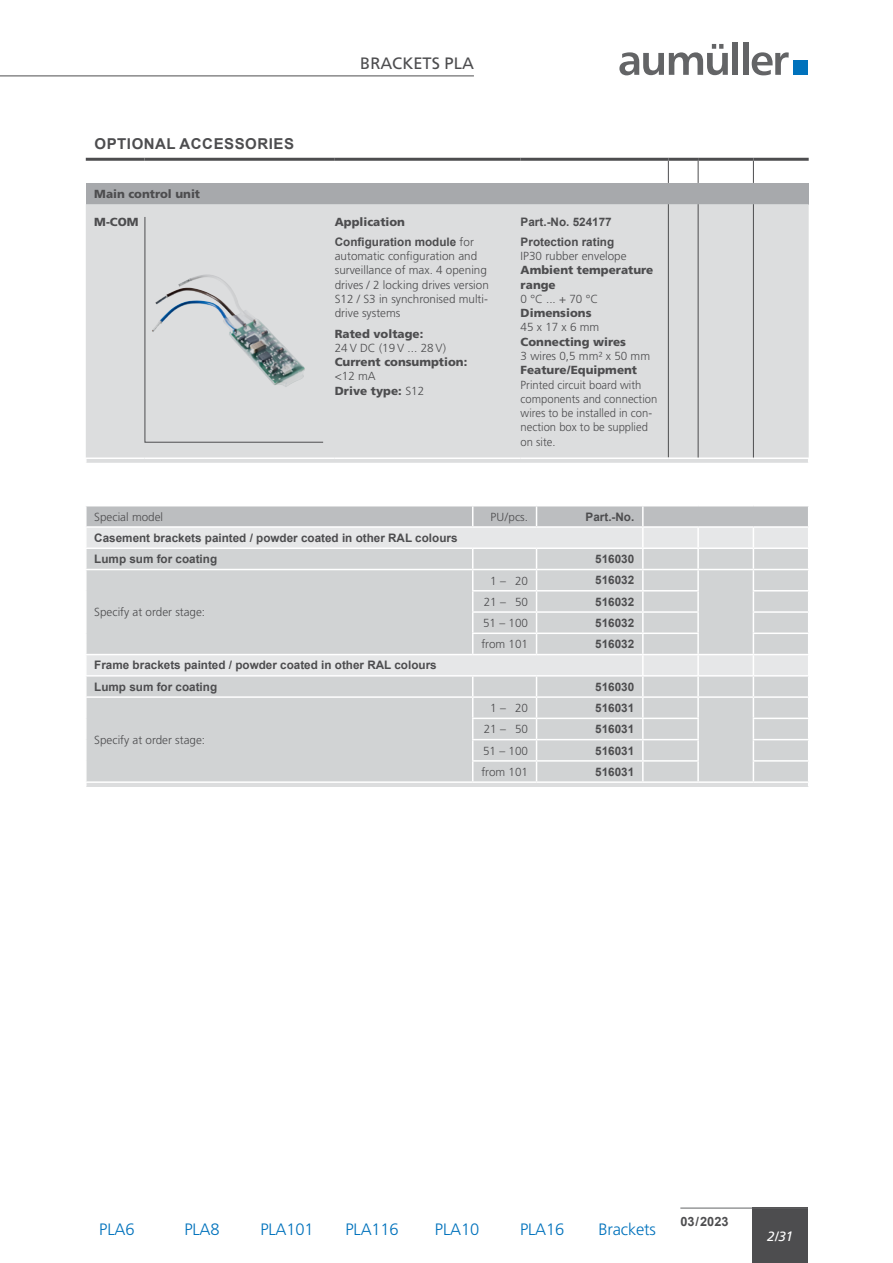
<style>
.page{position:relative;width:893px;height:1263px;background:#fff}
.page>*{position:absolute;margin:0;border:0;box-sizing:border-box;transform-origin:0 0}
.t1{font:300 16.5px "Frutiger LT Std";letter-spacing:-.01em;color:#0072bc}
.t2{font:16.5px "Frutiger LT Std";color:#4d4d4f}
.t3{font:700 15px "Arial";letter-spacing:.035em;color:#4d4d4f}
.t4{font:italic 13.5px "Frutiger LT";color:#fff}
.t5{font:700 12.75px "Arial";color:#4d4d4f}
.t6{font:300 11.7px/14.2px "Frutiger LT Std";color:#4d4d4f}
.t7{font:700 11.7px/21.3px "Arial";color:#4d4d4f}
.t8{font:900 11.7px/14.2px "Frutiger LT Std";color:#4d4d4f}
.t9{font:300 11.7px/14.2px "Frutiger LT Std";color:#4d4d4f;scale:.96 1}
.s1{font-family:"Frutiger LT Std";font-weight:300}
.s2{font-weight:300}
</style>
<div class="page">
<hr style="left:0;top:76px;width:474px;height:1px;background:#4d4d4f">
<div style="left:753px;top:1208px;width:55px;height:55px;background:#4d4d4f"></div>
<hr style="left:680px;top:1208px;width:128px;height:1px;background:#636466">
<svg style="left:619px;top:44px;width:109px;height:31px"></svg>
<div style="left:733px;top:43px;width:5px;height:32px;background:#636466"></div>
<div style="left:743px;top:43px;width:5px;height:32px;background:#636466"></div>
<svg style="left:752px;top:52px;width:37px;height:23px"></svg>
<div style="left:793px;top:60px;width:15px;height:15px;background:#0072bc"></div>
<div style="left:86px;top:183px;width:723px;height:21px;background:#a7a9ac"></div>
<div style="left:86px;top:204px;width:723px;height:259px;background:#dcddde"></div>
<svg style="left:667px;top:161px;width:87px;height:22px"></svg>
<hr style="left:86px;top:158px;width:59px;height:3px;background:#4d4d4f">
<hr style="left:145px;top:158px;width:190px;height:3px;background:#4d4d4f">
<hr style="left:335px;top:158px;width:186px;height:3px;background:#4d4d4f">
<hr style="left:521px;top:158px;width:147px;height:3px;background:#4d4d4f">
<hr style="left:668px;top:158px;width:30px;height:3px;background:#4d4d4f">
<hr style="left:698px;top:158px;width:55px;height:3px;background:#4d4d4f">
<hr style="left:753px;top:158px;width:56px;height:3px;background:#4d4d4f">
<hr style="left:668px;top:204px;width:1px;height:253px;background:#4d4d4f">
<hr style="left:85px;top:457px;width:60px;height:2px;background:#fff">
<hr style="left:145px;top:457px;width:190px;height:2px;background:#fff">
<hr style="left:335px;top:457px;width:186px;height:2px;background:#fff">
<hr style="left:521px;top:457px;width:147px;height:2px;background:#fff">
<hr style="left:668px;top:457px;width:30px;height:2px;background:#fff">
<hr style="left:698px;top:457px;width:55px;height:2px;background:#fff">
<hr style="left:753px;top:457px;width:56px;height:2px;background:#fff">
<hr style="left:698px;top:204px;width:1px;height:253px;background:#4d4d4f">
<hr style="left:753px;top:204px;width:1px;height:253px;background:#4d4d4f">
<svg style="left:144px;top:216px;width:180px;height:227px"></svg>
<svg style="left:86px;top:506px;width:723px;height:281px"></svg>
<hr style="left:473px;top:781px;width:63px;height:2px;background:#fff">
<hr style="left:536px;top:781px;width:107px;height:2px;background:#fff">
<hr style="left:643px;top:781px;width:55px;height:2px;background:#fff">
<hr style="left:698px;top:781px;width:55px;height:2px;background:#fff">
<hr style="left:753px;top:781px;width:56px;height:2px;background:#fff">
<p class="t3" style="left:95px;top:133px;width:201px">OPTIONAL ACCESSORIES</p>
<h1 class="t2" style="left:360px;top:53px;width:115px">BRACKETS PLA</h1>
<p class="t8" style="left:94px;top:187px;width:107px">Main control unit</p>
<p class="t8" style="left:94px;top:214px;width:46px">M-COM</p>
<p class="t8" style="left:335px;top:214px;width:72px">Application</p>
<p class="t7" style="left:335px;top:231px;width:141px">Configuration module <span class="s1">for</span></p>
<p class="t6" style="left:335px;top:249px;width:156px">automatic configuration and surveillance of max. 4 opening drives / 2 locking drives version<br>S12 / S3 in synchronised multi&shy;drive systems</p>
<p class="t8" style="left:335px;top:326px;width:90px">Rated voltage:</p>
<p class="t6" style="left:335px;top:341px;width:113px">24 V DC (19 V ... 28 V)</p>
<p class="t8" style="left:335px;top:355px;width:134px">Current consumption:</p>
<p class="t8" style="left:335px;top:369px;width:91px"><span class="s2">&lt;12 mA<br></span>Drive type: <span class="s2">S12</span></p>
<p class="t7" style="left:521px;top:212px;width:95px;line-height:20.2px">Part.-No. 524177<br>Protection rating</p>
<p class="t6" style="left:521px;top:249px;width:107px">IP30 rubber envelope</p>
<p class="t8" style="left:521px;top:263px;width:134px">Ambient temperature range</p>
<p class="t6" style="left:521px;top:292px;width:79px">0 °C ... + 70 °C</p>
<p class="t8" style="left:521px;top:306px;width:72px">Dimensions</p>
<p class="t6" style="left:521px;top:320px;width:80px">45 x 17 x 6 mm</p>
<p class="t8" style="left:521px;top:334px;width:107px">Connecting wires</p>
<p class="t6" style="left:521px;top:349px;width:131px">3 wires 0,5 mm² x 50 mm</p>
<p class="t8" style="left:521px;top:363px;width:118px">Feature/Equipment</p>
<p class="t9" style="left:521px;top:377px;width:144px">Printed circuit board with components and connection wires to be installed in con&shy;nection box to be supplied on site.</p>
<p class="t6" style="left:94px;top:510px;width:70px">Special model</p>
<p class="t6" style="left:491px;top:510px;width:39px">PU/pcs.</p>
<p class="t7" style="left:586px;top:506px;width:50px">Part.-No.</p>
<p class="t7" style="left:94px;top:527px;width:365px">Casement brackets painted / powder coated in other RAL colours<br>Lump sum for coating</p>
<p class="t7" style="left:595px;top:548px;width:41px">516030</p>
<p class="t6" style="left:94px;top:605px;width:112px">Specify at order stage:</p>
<p class="t7" style="left:94px;top:655px;width:344px">Frame brackets painted / powder coated in other RAL colours<br>Lump sum for coating</p>
<p class="t6" style="left:94px;top:733px;width:112px">Specify at order stage:</p>
<p class="t6" style="left:490px;top:573px;width:39px">1 – 20</p>
<p class="t7" style="left:595px;top:570px;width:41px">516032</p>
<p class="t6" style="left:484px;top:595px;width:46px">21 – 50</p>
<p class="t7" style="left:595px;top:591px;width:41px">516032</p>
<p class="t6" style="left:483px;top:616px;width:46px">51 – 100</p>
<p class="t7" style="left:595px;top:612px;width:41px">516032</p>
<p class="t6" style="left:481px;top:637px;width:48px">from 101</p>
<p class="t7" style="left:595px;top:633px;width:41px">516032</p>
<p class="t7" style="left:595px;top:676px;width:41px">516030</p>
<p class="t6" style="left:490px;top:701px;width:39px">1 – 20</p>
<p class="t7" style="left:595px;top:697px;width:41px">516031</p>
<p class="t6" style="left:484px;top:722px;width:46px">21 – 50</p>
<p class="t7" style="left:595px;top:719px;width:41px">516031</p>
<p class="t6" style="left:483px;top:744px;width:46px">51 – 100</p>
<p class="t7" style="left:595px;top:740px;width:41px">516031</p>
<p class="t6" style="left:481px;top:765px;width:48px">from 101</p>
<p class="t7" style="left:595px;top:761px;width:41px">516031</p>
<h1 class="t1" style="left:99px;top:1220px;width:37px">PLA6</h1>
<h1 class="t1" style="left:184px;top:1220px;width:37px">PLA8</h1>
<h1 class="t1" style="left:260px;top:1220px;width:55px">PLA101</h1>
<h1 class="t1" style="left:345px;top:1220px;width:55px">PLA116</h1>
<h1 class="t1" style="left:435px;top:1220px;width:46px">PLA10</h1>
<h1 class="t1" style="left:520px;top:1220px;width:46px">PLA16</h1>
<h1 class="t1" style="left:598px;top:1220px;width:59px">Brackets</h1>
<p class="t5" style="left:680px;top:1212px;width:50px">03 / 2023</p>
<p class="t4" style="left:767px;top:1229px;width:28px">2/31</p>
</div>
